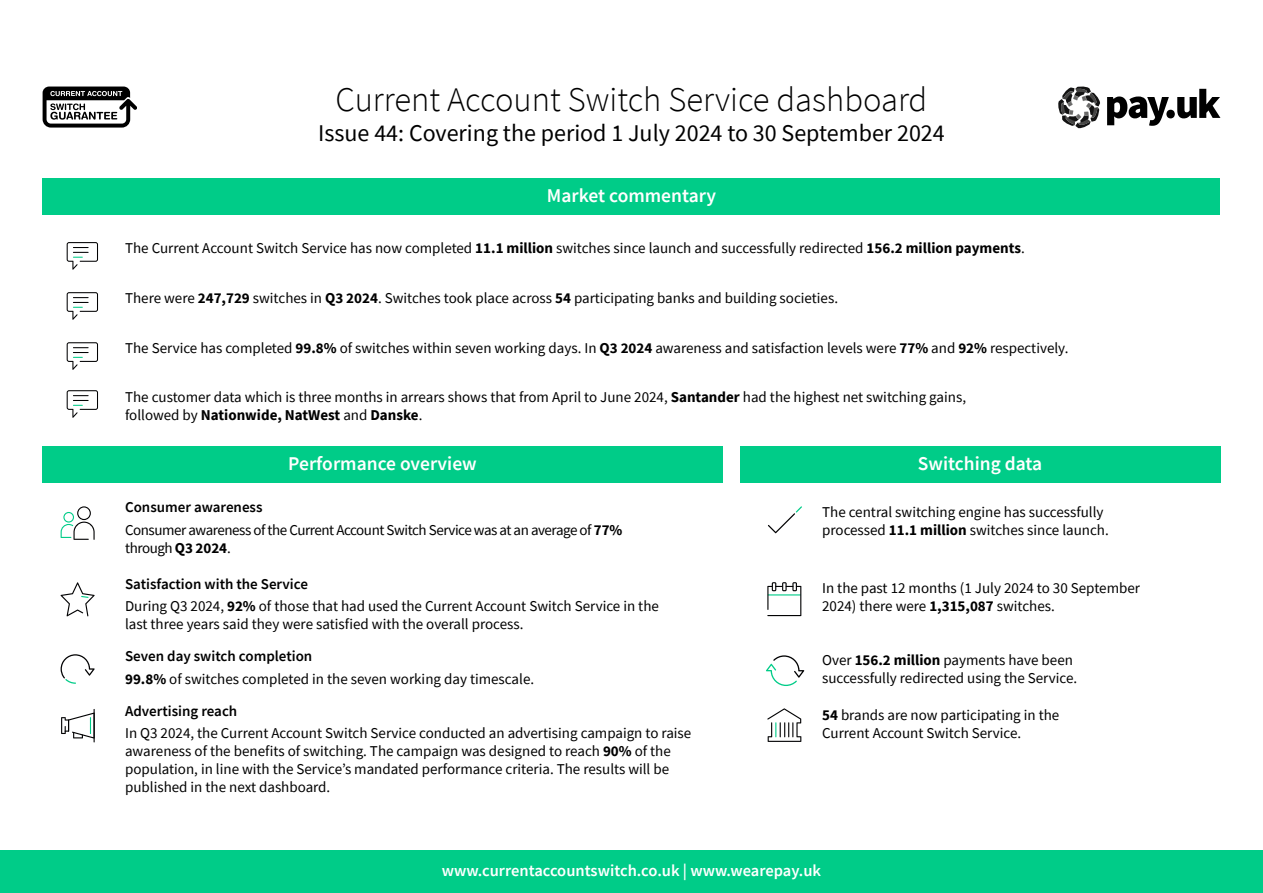
<style>
.page{position:relative;width:1263px;height:893px;background:#fff}
.page>*{position:absolute;margin:0;border:0;box-sizing:border-box;transform-origin:0 0}
.t1{font:300 34.5px "Source Sans Pro";color:#000}
.t2{font:24px "Source Sans Pro";color:#000}
.t3{font:600 19.5px "Source Sans Pro";color:#fff}
.t4{font:600 16.5px "Source Sans Pro";color:#fff}
.t5{font:15px/18px "Source Sans Pro";color:#000}
.t6{font:15px/22.2px "Source Sans Pro";letter-spacing:-.03em;color:#000}
.t7{font:600 15px "Source Sans Pro";color:#000}
.s1{font-weight:700}
.s2{font-weight:600}
</style>
<div class="page">
<div style="left:0;top:850px;width:1263px;height:43px;background:#0c8"></div>
<svg style="left:42px;top:86px;width:95px;height:42px"></svg>
<svg style="left:1107px;top:89px;width:113px;height:37px"></svg>
<svg style="left:1058px;top:86px;width:42px;height:43px"></svg>
<div style="left:43px;top:179px;width:1177px;height:36px;background:#0c8"></div>
<div style="left:43px;top:446px;width:679px;height:37px;background:#0c8"></div>
<div style="left:739px;top:446px;width:481px;height:37px;background:#0c8"></div>
<svg style="left:61px;top:506px;width:34px;height:34px"></svg>
<svg style="left:61px;top:654px;width:34px;height:30px"></svg>
<svg style="left:61px;top:582px;width:34px;height:34px"></svg>
<svg style="left:766px;top:655px;width:38px;height:31px"></svg>
<svg style="left:767px;top:582px;width:34px;height:34px"></svg>
<svg style="left:768px;top:506px;width:34px;height:27px"></svg>
<svg style="left:767px;top:708px;width:34px;height:34px"></svg>
<hr style="left:94px;top:709px;width:1px;height:33px;background:#020203">
<svg style="left:61px;top:712px;width:34px;height:27px"></svg>
<svg style="left:67px;top:242px;width:31px;height:28px"></svg>
<svg style="left:67px;top:342px;width:31px;height:28px"></svg>
<svg style="left:67px;top:292px;width:31px;height:28px"></svg>
<svg style="left:67px;top:390px;width:31px;height:28px"></svg>
<h1 class="t1" style="left:336px;top:78px;width:593px">Current Account Switch Service dashboard</h1>
<h2 class="t2" style="left:318px;top:118px;width:628px">Issue 44: Covering the period 1 July 2024 to 30 September 2024</h2>
<h3 class="t3" style="left:547px;top:183px;width:171px">Market commentary</h3>
<p class="t5" style="left:125px;top:239px;width:901px">The Current Account Switch Service has now completed <span class="s1">11.1 million</span> switches since launch and successfully redirected <span class="s1">156.2 million payments</span>.</p>
<p class="t5" style="left:125px;top:289px;width:714px">There were <span class="s1">247,729</span> switches in <span class="s1">Q3 2024</span>. Switches took place across <span class="s1">54</span> participating banks and building societies.</p>
<p class="t5" style="left:125px;top:339px;width:945px">The Service has completed <span class="s1">99.8%</span> of switches within seven working days. In <span class="s1">Q3 2024</span> awareness and satisfaction levels were <span class="s1">77%</span> and <span class="s1">92%</span> respectively.</p>
<p class="t5" style="left:125px;top:387px;width:842px">The customer data which is three months in arrears shows that from April to June 2024, <span class="s1">Santander</span> had the highest net switching gains, followed by <span class="s1">Nationwide, NatWest</span> and <span class="s1">Danske</span>.</p>
<h3 class="t3" style="left:288px;top:451px;width:190px">Performance overview</h3>
<h3 class="t3" style="left:918px;top:451px;width:126px">Switching data</h3>
<p class="t6" style="left:125px;top:496px;width:499px"><span class="s2">Consumer awareness<br></span>Consumer awareness of the Current Account Switch Service was at an average of <span class="s1">77%</span></p>
<p class="t6" style="left:125px;top:536px;width:107px">through <span class="s1">Q3 2024</span>.</p>
<p class="t5" style="left:125px;top:573px;width:535px;line-height:22.2px"><span class="s2">Satisfaction with the Service<br></span>During Q3 2024, <span class="s1">92%</span> of those that had used the Current Account Switch Service in the</p>
<p class="t5" style="left:125px;top:615px;width:400px">last three years said they were satisfied with the overall process.</p>
<p class="t5" style="left:125px;top:645px;width:411px;line-height:22.2px"><span class="s2">Seven day switch completion<br></span><span class="s1">99.8%</span> of switches completed in the seven working day timescale.</p>
<p class="t7" style="left:125px;top:701px;width:114px">Advertising reach</p>
<p class="t5" style="left:125px;top:724px;width:568px">In Q3 2024, the Current Account Switch Service conducted an advertising campaign to raise awareness of the benefits of switching. The campaign was designed to reach <span class="s1">90%</span> of the population, in line with the Service’s mandated performance criteria. The results will be published in the next dashboard.</p>
<p class="t5" style="left:822px;top:502px;width:288px">The central switching engine has successfully processed <span class="s1">11.1 million</span> switches since launch.</p>
<p class="t5" style="left:822px;top:578px;width:319px">In the past 12 months (1 July 2024 to 30 September<br>2024) there were <span class="s1">1,315,087</span> switches.</p>
<p class="t5" style="left:822px;top:651px;width:257px">Over <span class="s1">156.2 million</span> payments have been successfully redirected using the Service.</p>
<p class="t5" style="left:822px;top:705px;width:239px"><span class="s1">54</span> brands are now participating in the<br>Current Account Switch Service.</p>
<p class="t4" style="left:442px;top:859px;width:381px">www.currentaccountswitch.co.uk | www.wearepay.uk</p>
</div>
